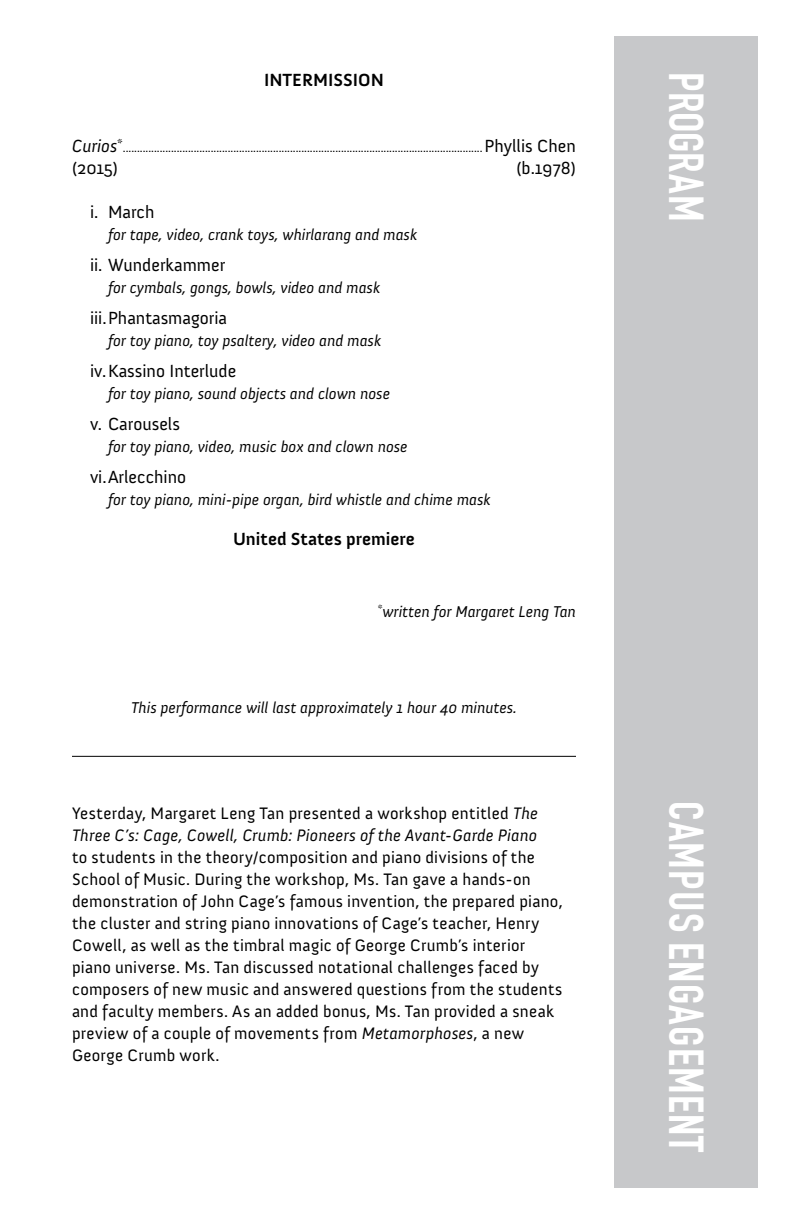
<style>
.page{position:relative;width:792px;height:1224px;background:#fff}
.page>*{position:absolute;margin:0;border:0;box-sizing:border-box;transform-origin:0 0}
.t1{font:700 48px "DIN Condensed";letter-spacing:.025em;color:#fff}
.t2{font:700 48px "DIN Condensed";color:#fff}
.t3{font:18px "Anivers";color:#000}
.t4{font:700 18px "Anivers";color:#000}
.t5{font:italic 18px "Anivers";color:#000}
.t6{font:17px/22px "Anivers";letter-spacing:.015em;color:#000}
.t7{font:italic 17px/22px "Anivers";letter-spacing:.01em;color:#000}
.t8{font:italic 16px "Anivers";color:#000}
.t9{font:12px "Anivers";color:#000}
.s1{font-size:18px}
.s2{font-style:normal}
.s3{font-style:italic}
</style>
<div class="page">
<div style="left:614px;top:36px;width:144px;height:1152px;background:#c7c8ca"></div>
<hr style="left:72px;top:756px;width:504px;height:1px;background:#000">
<p class="t4" style="left:264px;top:70px;width:121px">INTERMISSION</p>
<p class="t5" style="left:72px;top:136px;width:52px">Curios<sup>*</sup></p>
<p class="t9" style="left:123px;top:141px;width:455px">...............................................................................................................................<span class="s1">Phyllis Chen</span></p>
<p class="t3" style="left:72px;top:158px;width:48px">(2015)</p>
<p class="t3" style="left:517px;top:158px;width:61px">(b.1978)</p>
<p class="t3" style="left:90px;top:202px;width:66px">i. March</p>
<p class="t8" style="left:108px;top:226px;width:311px">for tape, video, crank toys, whirlarang and mask</p>
<p class="t3" style="left:90px;top:255px;width:137px">ii. Wunderkammer</p>
<p class="t8" style="left:108px;top:279px;width:274px">for cymbals, gongs, bowls, video and mask</p>
<p class="t3" style="left:90px;top:308px;width:139px">iii.Phantasmagoria</p>
<p class="t8" style="left:108px;top:332px;width:275px">for toy piano, toy psaltery, video and mask</p>
<p class="t3" style="left:90px;top:361px;width:148px">iv.Kassino Interlude</p>
<p class="t8" style="left:108px;top:385px;width:284px">for toy piano, sound objects and clown nose</p>
<p class="t3" style="left:90px;top:414px;width:91px">v. Carousels</p>
<p class="t8" style="left:108px;top:438px;width:301px">for toy piano, video, music box and clown nose</p>
<p class="t3" style="left:90px;top:467px;width:98px">vi.Arlecchino</p>
<p class="t8" style="left:108px;top:491px;width:384px">for toy piano, mini-pipe organ, bird whistle and chime mask</p>
<p class="t4" style="left:233px;top:529px;width:183px">United States premiere</p>
<p class="t8" style="left:377px;top:603px;width:200px"><sup>*</sup>written for Margaret Leng Tan</p>
<p class="t8" style="left:131px;top:699px;width:387px">This performance will last approximately 1 hour 40 minutes.</p>
<p class="t7" style="left:72px;top:802px;width:467px"><span class="s2">Yesterday, Margaret Leng Tan presented a workshop entitled</span> The<br>Three C’s: Cage, Cowell, Crumb: Pioneers of the Avant-Garde Piano</p>
<p class="t6" style="left:72px;top:846px;width:492px">to students in the theory/composition and piano divisions of the School of Music. During the workshop, Ms. Tan gave a hands-on demonstration of John Cage’s famous invention, the prepared piano, the cluster and string piano innovations of Cage’s teacher, Henry Cowell, as well as the timbral magic of George Crumb’s interior piano universe. Ms. Tan discussed notational challenges faced by composers of new music and answered questions from the students and faculty members. As an added bonus, Ms. Tan provided a sneak preview of a couple of movements from <span class="s3">Metamorphoses</span>, a new George Crumb work.</p>
<h1 class="t2" style="left:714px;top:72px;width:151px;rotate:90deg">PROGRAM</h1>
<h1 class="t1" style="left:714px;top:801px;width:353px;rotate:90deg">CAMPUS ENGAGEMENT</h1>
</div>
